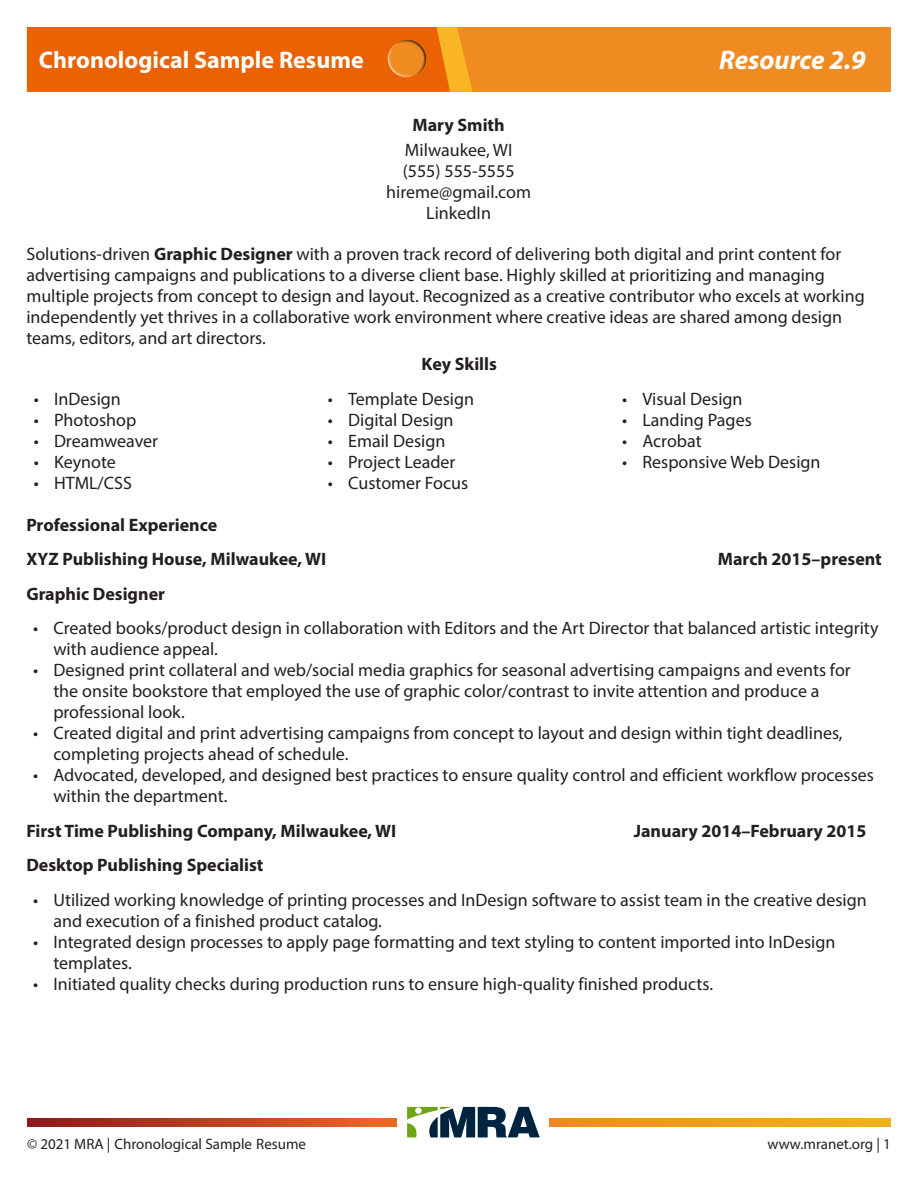
<style>
.page{position:relative;width:918px;height:1188px;background:#fff}
.page>*{position:absolute;margin:0;border:0;box-sizing:border-box;transform-origin:0 0}
.t1{font:italic 700 27px "Myriad Pro";color:#fff}
.t2{font:700 24px "Myriad Pro";color:#fff}
.Leader{font:18px/21px "Myriad Pro";color:#231f20}
.Subhead{font:700 18px "Myriad Pro";color:#231f20}
.body{font:18px "Myriad Pro";color:#231f20}
.Leader-2{font:700 18px "Myriad Pro";color:#231f20}
.t3{font:15px "Myriad Pro";color:#231f20}
.s1{font-weight:700}
</style>
<div class="page">
<div style="left:27px;top:27px;width:864px;height:65px;background:#f08b21"></div>
<svg style="left:26px;top:27px;width:447px;height:65px;background:#ea6706"></svg>
<div style="left:385px;top:40px;width:32px;height:38px;background:#fff;opacity:.75"></div>
<div style="left:393px;top:38px;width:34px;height:40px;background:#231f20;opacity:.75"></div>
<svg style="left:27px;top:1118px;width:864px;height:9px;background:#d76d1f"></svg>
<div style="left:397px;top:1107px;width:151px;height:31px;background:#fff"></div>
<svg style="left:407px;top:1107px;width:133px;height:30px"></svg>
<h2 class="t2" style="left:39px;top:45px;width:326px">Chronological Sample Resume</h2>
<h1 class="t1" style="left:719px;top:42px;width:148px">Resource 2.9</h1>
<p class="Leader-2" style="left:413px;top:113px;width:94px">Mary Smith</p>
<p class="body" style="left:405px;top:139px;width:109px">Milwaukee, WI</p>
<p class="body" style="left:403px;top:160px;width:113px">(555) 555-5555</p>
<p class="body" style="left:386px;top:181px;width:146px">hireme@gmail.com</p>
<p class="body" style="left:426px;top:202px;width:66px">LinkedIn</p>
<p class="Leader" style="left:26px;top:243px;width:840px">Solutions-driven <span class="s1">Graphic Designer</span> with a proven track record of delivering both digital and print content for advertising campaigns and publications to a diverse client base. Highly skilled at prioritizing and managing multiple projects from concept to design and layout. Recognized as a creative contributor who excels at working independently yet thrives in a collaborative work environment where creative ideas are shared among design teams, editors, and art directors.</p>
<p class="Subhead" style="left:422px;top:353px;width:77px">Key Skills</p>
<p class="Leader" style="left:34px;top:388px;width:89px">• InDesign</p>
<p class="Leader" style="left:34px;top:409px;width:104px">• Photoshop</p>
<p class="Leader" style="left:34px;top:430px;width:126px">• Dreamweaver</p>
<p class="Leader" style="left:34px;top:451px;width:84px">• Keynote</p>
<p class="Leader" style="left:34px;top:472px;width:100px">• HTML/CSS</p>
<p class="Leader" style="left:328px;top:388px;width:148px">• Template Design</p>
<p class="Leader" style="left:328px;top:409px;width:127px">• Digital Design</p>
<p class="Leader" style="left:328px;top:430px;width:119px">• Email Design</p>
<p class="Leader" style="left:328px;top:451px;width:129px">• Project Leader</p>
<p class="Leader" style="left:328px;top:472px;width:142px">• Customer Focus</p>
<p class="Leader" style="left:622px;top:388px;width:122px">• Visual Design</p>
<p class="Leader" style="left:622px;top:409px;width:131px">• Landing Pages</p>
<p class="Leader" style="left:622px;top:430px;width:81px">• Acrobat</p>
<p class="Leader" style="left:622px;top:451px;width:200px">• Responsive Web Design</p>
<p class="Subhead" style="left:26px;top:513px;width:192px">Professional Experience</p>
<p class="Subhead" style="left:26px;top:548px;width:301px">XYZ Publishing House, Milwaukee, WI</p>
<p class="Subhead" style="left:718px;top:548px;width:166px">March 2015–present</p>
<p class="Subhead" style="left:26px;top:582px;width:140px">Graphic Designer</p>
<p class="Leader" style="left:53px;top:618px;width:827px;text-indent:-20px">• Created books/product design in collaboration with Editors and the Art Director that balanced artistic integrity with audience appeal.</p>
<p class="Leader" style="left:53px;top:660px;width:799px;text-indent:-20px">• Designed print collateral and web/social media graphics for seasonal advertising campaigns and events for the onsite bookstore that employed the use of graphic color/contrast to invite attention and produce a professional look.</p>
<p class="Leader" style="left:53px;top:723px;width:791px;text-indent:-20px">• Created digital and print advertising campaigns from concept to layout and design within tight deadlines, completing projects ahead of schedule.</p>
<p class="Leader" style="left:53px;top:765px;width:822px;text-indent:-20px">• Advocated, developed, and designed best practices to ensure quality control and efficient workflow processes within the department.</p>
<p class="Subhead" style="left:26px;top:819px;width:371px">First Time Publishing Company, Milwaukee, WI</p>
<p class="Subhead" style="left:634px;top:819px;width:234px">January 2014–February 2015</p>
<p class="Subhead" style="left:26px;top:854px;width:239px">Desktop Publishing Specialist</p>
<p class="Leader" style="left:53px;top:889px;width:815px;text-indent:-20px">• Utilized working knowledge of printing processes and InDesign software to assist team in the creative design and execution of a finished product catalog.</p>
<p class="Leader" style="left:53px;top:931px;width:783px;text-indent:-20px">• Integrated design processes to apply page formatting and text styling to content imported into InDesign templates.</p>
<p class="Leader" style="left:33px;top:973px;width:681px">• Initiated quality checks during production runs to ensure high-quality finished products.</p>
<p class="t3" style="left:27px;top:1135px;width:281px">© 2021 MRA | Chronological Sample Resume</p>
<p class="t3" style="left:768px;top:1135px;width:125px">www.mranet.org | 1</p>
</div>
